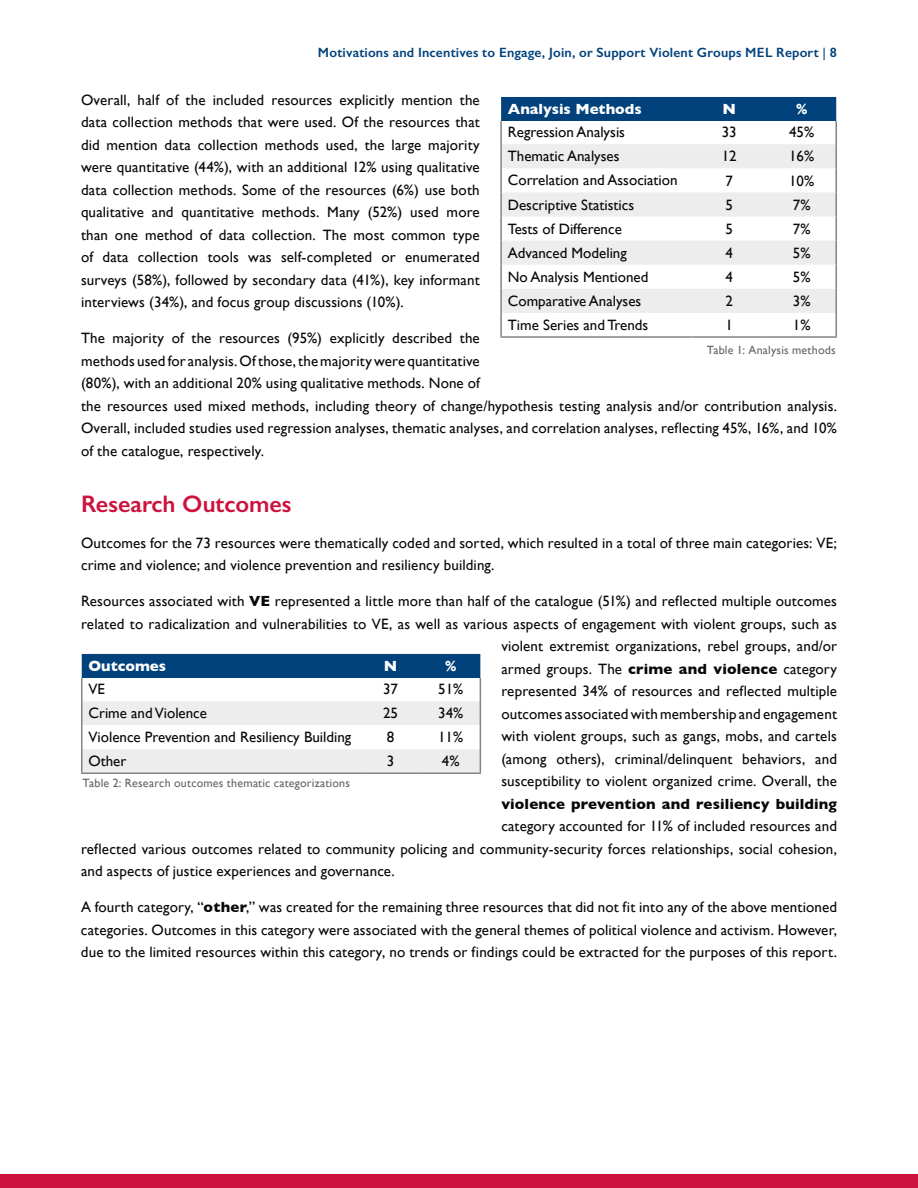
<style>
.page{position:relative;width:918px;height:1188px;background:#fff}
.page>*{position:absolute;margin:0;border:0;box-sizing:border-box;transform-origin:0 0}
.t1{font:600 24px "Gill Sans";color:#cd123d}
.t2{font:15px/22.5px "Gill Sans";letter-spacing:.005em;color:#070906;text-align:justify}
.t3{font:700 15px "Gill Sans";letter-spacing:.01em;color:#070906}
.t4{font:700 15px "Gill Sans";color:#fff}
.t5{font:600 13.5px "Gill Sans";letter-spacing:.015em;color:#01427c}
.t6{font:12px "Gill Sans";letter-spacing:.015em;color:#676362}
.s1{font-weight:400}
.s2{font-weight:700}
</style>
<div class="page">
<div style="left:0;top:1174px;width:918px;height:14px;background:#cd123d"></div>
<hr style="left:81px;top:772px;width:279px;height:2px;background:#848482">
<hr style="left:360px;top:772px;width:61px;height:2px;background:#848482">
<hr style="left:421px;top:772px;width:60px;height:2px;background:#848482">
<svg style="left:81px;top:654px;width:400px;height:119px"></svg>
<div style="left:501px;top:97px;width:335px;height:24px;background:#01427c"></div>
<svg style="left:502px;top:144px;width:333px;height:169px;fill:#ededed"></svg>
<hr style="left:500px;top:121px;width:2px;height:23px;background:#848482">
<hr style="left:835px;top:121px;width:2px;height:23px;background:#848482">
<hr style="left:500px;top:144px;width:2px;height:24px;background:#848482">
<hr style="left:835px;top:144px;width:2px;height:24px;background:#848482">
<hr style="left:500px;top:168px;width:2px;height:24px;background:#848482">
<hr style="left:835px;top:168px;width:2px;height:24px;background:#848482">
<hr style="left:500px;top:192px;width:2px;height:25px;background:#848482">
<hr style="left:835px;top:192px;width:2px;height:25px;background:#848482">
<hr style="left:500px;top:217px;width:2px;height:24px;background:#848482">
<hr style="left:835px;top:217px;width:2px;height:24px;background:#848482">
<hr style="left:500px;top:241px;width:2px;height:24px;background:#848482">
<hr style="left:835px;top:241px;width:2px;height:24px;background:#848482">
<hr style="left:500px;top:265px;width:2px;height:24px;background:#848482">
<hr style="left:835px;top:265px;width:2px;height:24px;background:#848482">
<hr style="left:500px;top:289px;width:2px;height:24px;background:#848482">
<hr style="left:835px;top:289px;width:2px;height:24px;background:#848482">
<hr style="left:500px;top:313px;width:2px;height:23px;background:#848482">
<hr style="left:835px;top:313px;width:2px;height:23px;background:#848482">
<hr style="left:500px;top:336px;width:192px;height:2px;background:#848482">
<hr style="left:692px;top:336px;width:75px;height:2px;background:#848482">
<hr style="left:767px;top:336px;width:70px;height:2px;background:#848482">
<p class="t5" style="left:318px;top:44px;width:521px">Motivations and Incentives to Engage, Join, or Support Violent Groups MEL Report <span class="s1">|</span> 8</p>
<p class="t2" style="left:81px;top:88px;width:400px">Overall, half of the included resources explicitly mention the data collection methods that were used. Of the resources that did mention data collection methods used, the large majority were quantitative (44%), with an additional 12% using qualitative data collection methods. Some of the resources (6%) use both qualitative and quantitative methods. Many (52%) used more than one method of data collection. The most common type of data collection tools was self-completed or enumerated surveys (58%), followed by secondary data (41%), key informant interviews (34%), and focus group discussions (10%).</p>
<p class="t2" style="left:81px;top:327px;width:758px;text-align:left">The majority of the resources (95%) explicitly described the<br>methods used for analysis. Of those, the majority were quantitative<br>(80%), with an additional 20% using qualitative methods. None of<br>the resources used mixed methods, including theory of change/hypothesis testing analysis and/or contribution analysis.<br>Overall, included studies used regression analyses, thematic analyses, and correlation analyses, reflecting 45%, 16%, and 10% of the catalogue, respectively.</p>
<h3 class="t1" style="left:81px;top:489px;width:212px">Research Outcomes</h3>
<p class="t2" style="left:81px;top:531px;width:757px">Outcomes for the 73 resources were thematically coded and sorted, which resulted in a total of three main categories: VE; crime and violence; and violence prevention and resiliency building.</p>
<p class="t2" style="left:81px;top:590px;width:757px">Resources associated with <span class="s2">VE</span> represented a little more than half of the catalogue (51%) and reflected multiple outcomes</p>
<p class="t2" style="left:81px;top:612px;width:758px">related to radicalization and vulnerabilities to VE, as well as various aspects of engagement with violent groups, such as</p>
<p class="t2" style="left:501px;top:635px;width:337px">violent extremist organizations, rebel groups, and/or</p>
<p class="t2" style="left:501px;top:657px;width:337px">armed groups. The <span class="s2">crime and violence</span> category</p>
<p class="t2" style="left:501px;top:680px;width:337px">represented 34% of resources and reflected multiple</p>
<p class="t2" style="left:501px;top:702px;width:337px">outcomes associated with membership and engagement</p>
<p class="t2" style="left:501px;top:725px;width:337px">with violent groups, such as gangs, mobs, and cartels</p>
<p class="t2" style="left:501px;top:747px;width:337px">(among others), criminal/delinquent behaviors, and</p>
<p class="t2" style="left:501px;top:770px;width:337px">susceptibility to violent organized crime. Overall, the</p>
<p class="t3" style="left:501px;top:792px;width:337px">violence prevention and resiliency building</p>
<p class="t2" style="left:501px;top:815px;width:337px">category accounted for 11% of included resources and</p>
<p class="t2" style="left:81px;top:837px;width:758px">reflected various outcomes related to community policing and community-security forces relationships, social cohesion,</p>
<p class="t2" style="left:81px;top:860px;width:315px">and aspects of justice experiences and governance.</p>
<p class="t2" style="left:81px;top:896px;width:758px">A fourth category, “<span class="s2">other</span>,” was created for the remaining three resources that did not fit into any of the above mentioned categories. Outcomes in this category were associated with the general themes of political violence and activism. However, due to the limited resources within this category, no trends or findings could be extracted for the purposes of this report.</p>
<p class="t4" style="left:508px;top:97px;width:135px">Analysis Methods</p>
<p class="t4" style="left:723px;top:97px;width:15px">N</p>
<p class="t4" style="left:796px;top:97px;width:14px">%</p>
<p class="t2" style="left:508px;top:121px;width:119px">Regression Analysis</p>
<p class="t2" style="left:722px;top:121px;width:16px">33</p>
<p class="t2" style="left:789px;top:121px;width:27px">45%</p>
<p class="t2" style="left:508px;top:145px;width:113px">Thematic Analyses</p>
<p class="t2" style="left:722px;top:145px;width:16px">12</p>
<p class="t2" style="left:789px;top:145px;width:27px">16%</p>
<p class="t2" style="left:508px;top:169px;width:171px">Correlation and Association</p>
<p class="t2" style="left:726px;top:169px;width:9px">7</p>
<p class="t2" style="left:789px;top:169px;width:27px">10%</p>
<p class="t2" style="left:508px;top:193px;width:128px">Descriptive Statistics</p>
<p class="t2" style="left:726px;top:193px;width:9px">5</p>
<p class="t2" style="left:793px;top:193px;width:19px">7%</p>
<p class="t2" style="left:508px;top:217px;width:116px">Tests of Difference</p>
<p class="t2" style="left:726px;top:217px;width:9px">5</p>
<p class="t2" style="left:793px;top:217px;width:19px">7%</p>
<p class="t2" style="left:508px;top:241px;width:121px">Advanced Modeling</p>
<p class="t2" style="left:726px;top:241px;width:9px">4</p>
<p class="t2" style="left:793px;top:241px;width:19px">5%</p>
<p class="t2" style="left:508px;top:265px;width:142px">No Analysis Mentioned</p>
<p class="t2" style="left:726px;top:265px;width:9px">4</p>
<p class="t2" style="left:793px;top:265px;width:19px">5%</p>
<p class="t2" style="left:508px;top:289px;width:135px">Comparative Analyses</p>
<p class="t2" style="left:726px;top:290px;width:9px">2</p>
<p class="t2" style="left:793px;top:290px;width:19px">3%</p>
<p class="t2" style="left:508px;top:314px;width:142px">Time Series and Trends</p>
<p class="t2" style="left:726px;top:314px;width:9px">1</p>
<p class="t2" style="left:793px;top:314px;width:19px">1%</p>
<p class="t6" style="left:707px;top:343px;width:131px">Table 1: Analysis methods</p>
<p class="t4" style="left:88px;top:654px;width:79px">Outcomes</p>
<p class="t4" style="left:384px;top:654px;width:15px">N</p>
<p class="t4" style="left:445px;top:654px;width:14px">%</p>
<p class="t2" style="left:88px;top:678px;width:18px">VE</p>
<p class="t2" style="left:383px;top:678px;width:17px">37</p>
<p class="t2" style="left:438px;top:678px;width:27px">51%</p>
<p class="t2" style="left:88px;top:702px;width:120px">Crime and Violence</p>
<p class="t2" style="left:383px;top:702px;width:16px">25</p>
<p class="t2" style="left:438px;top:702px;width:27px">34%</p>
<p class="t2" style="left:88px;top:726px;width:264px">Violence Prevention and Resiliency Building</p>
<p class="t2" style="left:387px;top:726px;width:9px">8</p>
<p class="t2" style="left:438px;top:726px;width:27px">11%</p>
<p class="t2" style="left:88px;top:750px;width:39px">Other</p>
<p class="t2" style="left:387px;top:750px;width:9px">3</p>
<p class="t2" style="left:442px;top:750px;width:19px">4%</p>
<p class="t6" style="left:83px;top:776px;width:269px">Table 2: Research outcomes thematic categorizations</p>
</div>
